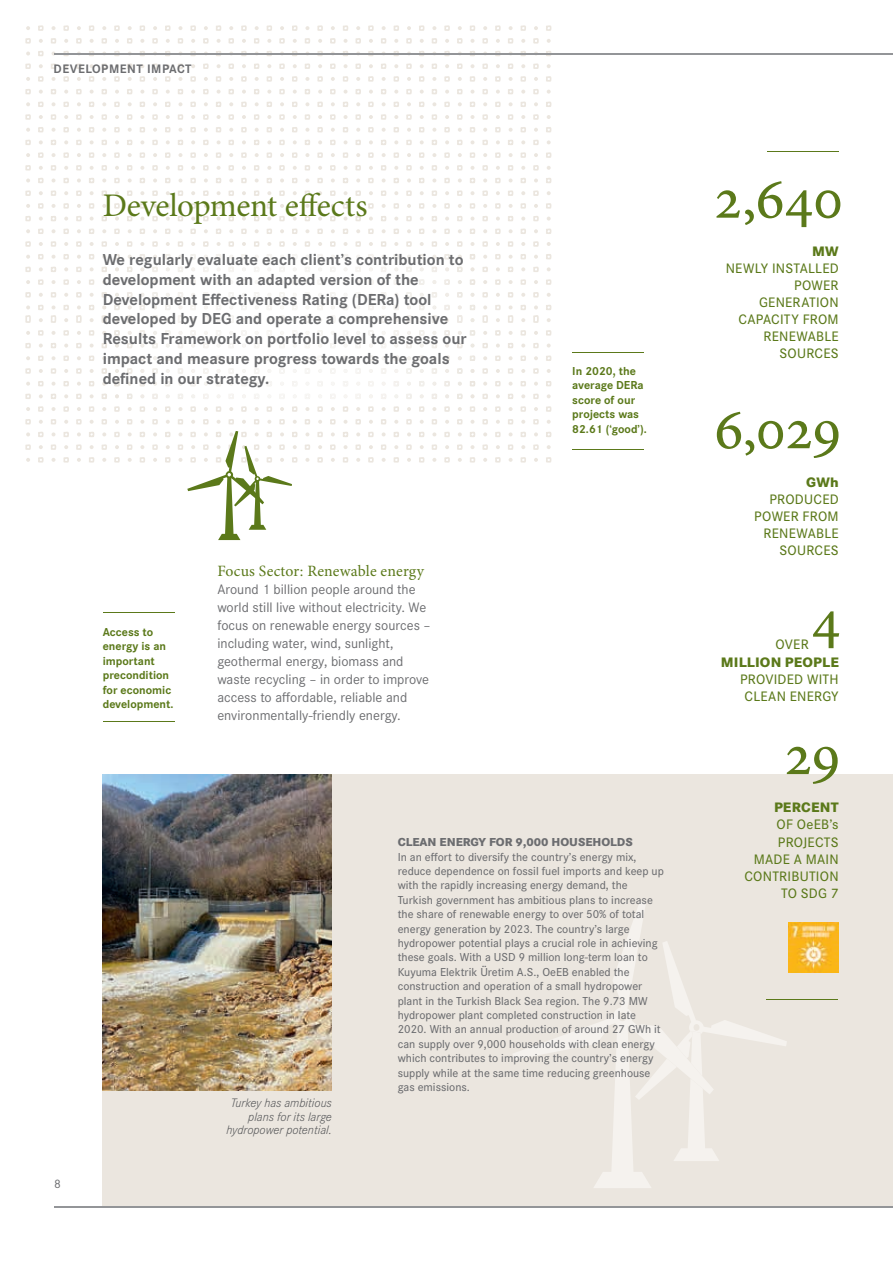
<style>
.page{position:relative;width:893px;height:1263px;background:#fff}
.page>*{position:absolute;margin:0;border:0;box-sizing:border-box;transform-origin:0 0}
.t1{font:60px "Minion Pro Capt";letter-spacing:-.03em;color:#5b791a}
.t2{font:33px "Minion Pro";letter-spacing:-.01em;color:#5b791a}
.t3{font:700 16.5px/19.8px "Corporate S";color:#6c6d70}
.t4{font:15.75px "Minion Pro";letter-spacing:.01em;color:#5b791a}
.t5{font:14.25px/18px "Corporate S";color:#6c6d70}
.t6{font:500 14.25px/17.1px "Corporate S";letter-spacing:.015em;color:#5b791a;text-align:right}
.t7{font:800 14.25px "Corporate S";letter-spacing:.015em;color:#5b791a}
.t8{font:italic 300 12.75px/13.5px "Corporate S";color:#57585a;text-align:right}
.t9{font:700 12.75px "Corporate S";letter-spacing:.04em;color:#6c6d70}
.t10{font:12.75px "Corporate S";color:#6c6d70}
.t11{font:500 12px/14.4px "Corporate S";color:#6c6d70}
.t12{font:700 12px/14.4px "Corporate S";color:#5b791a}
.t13{font:800 12px "Corporate S";color:#6c6d70}
</style>
<div class="page">
<div style="left:103px;top:774px;width:790px;height:432px;background:#ebe6df"></div>
<svg style="left:26px;top:25px;width:526px;height:6px"></svg>
<svg style="left:26px;top:152px;width:526px;height:6px"></svg>
<svg style="left:26px;top:76px;width:526px;height:6px"></svg>
<svg style="left:26px;top:229px;width:526px;height:5px"></svg>
<svg style="left:26px;top:178px;width:526px;height:5px"></svg>
<svg style="left:26px;top:102px;width:526px;height:5px"></svg>
<svg style="left:26px;top:406px;width:526px;height:6px"></svg>
<svg style="left:26px;top:51px;width:526px;height:5px"></svg>
<svg style="left:26px;top:203px;width:526px;height:6px"></svg>
<svg style="left:26px;top:127px;width:526px;height:5px"></svg>
<svg style="left:25px;top:165px;width:526px;height:6px"></svg>
<svg style="left:25px;top:89px;width:526px;height:5px"></svg>
<svg style="left:25px;top:241px;width:526px;height:6px"></svg>
<svg style="left:25px;top:38px;width:526px;height:6px"></svg>
<svg style="left:25px;top:190px;width:526px;height:6px"></svg>
<svg style="left:25px;top:114px;width:526px;height:6px"></svg>
<svg style="left:25px;top:419px;width:526px;height:5px"></svg>
<svg style="left:25px;top:63px;width:526px;height:6px"></svg>
<svg style="left:25px;top:216px;width:526px;height:5px"></svg>
<svg style="left:25px;top:140px;width:526px;height:5px"></svg>
<hr style="left:767px;top:151px;width:72px;height:1px;background:#5b791a">
<hr style="left:766px;top:999px;width:72px;height:1px;background:#5b791a">
<hr style="left:103px;top:612px;width:71px;height:1px;background:#5b791a">
<hr style="left:103px;top:721px;width:71px;height:1px;background:#5b791a">
<hr style="left:572px;top:352px;width:72px;height:1px;background:#5b791a">
<hr style="left:572px;top:449px;width:72px;height:1px;background:#5b791a">
<svg style="left:25px;top:431px;width:527px;height:109px"></svg>
<svg style="left:714px;top:1020px;width:73px;height:141px"></svg>
<svg style="left:513px;top:902px;width:201px;height:286px"></svg>
<img style="left:103px;top:774px;width:229px;height:317px">
<svg style="left:26px;top:381px;width:526px;height:5px"></svg>
<svg style="left:26px;top:254px;width:526px;height:5px"></svg>
<svg style="left:26px;top:279px;width:526px;height:6px"></svg>
<svg style="left:25px;top:394px;width:526px;height:5px"></svg>
<svg style="left:25px;top:305px;width:527px;height:56px"></svg>
<svg style="left:25px;top:267px;width:526px;height:5px"></svg>
<svg style="left:25px;top:368px;width:526px;height:6px"></svg>
<svg style="left:25px;top:292px;width:526px;height:5px"></svg>
<hr style="left:54px;top:1206px;width:839px;height:1px;background:#939598">
<hr style="left:54px;top:53px;width:839px;height:2px;background:#939598">
<img style="left:788px;top:923px;width:50px;height:50px">
<p class="t9" style="left:54px;top:59px;width:139px">DEVELOPMENT IMPACT</p>
<h2 class="t2" style="left:103px;top:183px;width:266px">Development effects</h2>
<h1 class="t1" style="left:713px;top:157px;width:132px">2,640</h1>
<p class="t3" style="left:103px;top:248px;width:365px">We regularly evaluate each client’s contribution to development with an adapted version of the Development Effectiveness Rating (DERa) tool developed by DEG and operate a comprehensive Results Framework on portfolio level to assess our impact and measure progress towards the goals defined in our strategy.</p>
<p class="t12" style="left:572px;top:363px;width:76px">In 2020, the average DERa score of our projects was<br>82.61 (‘good’).</p>
<p class="t12" style="left:103px;top:624px;width:72px">Access to energy is an important precondition for economic development.</p>
<h3 class="t4" style="left:217px;top:560px;width:208px">Focus Sector: Renewable energy</h3>
<p class="t5" style="left:217px;top:579px;width:215px">Around 1 billion people around the world still live without electricity. We focus on renewable energy sources – including water, wind, sunlight, geothermal energy, biomass and waste recycling – in order to improve access to affordable, reliable and environmentally-friendly energy.</p>
<p class="t10" style="left:54px;top:1175px;width:8px">8</p>
<p class="t8" style="left:226px;top:1096px;width:107px">Turkey has ambitious plans for its large hydropower potential.</p>
<p class="t13" style="left:398px;top:832px;width:237px">CLEAN ENERGY FOR 9,000 HOUSEHOLDS</p>
<p class="t11" style="left:398px;top:848px;width:268px">In an effort to diversify the country’s energy mix, reduce dependence on fossil fuel imports and keep up with the rapidly increasing energy demand, the Turkish government has ambitious plans to increase the share of renewable energy to over 50% of total energy generation by 2023. The country’s large hydropower potential plays a crucial role in achieving these goals. With a USD 9 million long-term loan to Kuyuma Elektrik Üretim A.S., OeEB enabled the construction and operation of a small hydropower plant in the Turkish Black Sea region. The 9.73 MW hydropower plant completed construction in late 2020. With an annual production of around 27 GWh it can supply over 9,000 households with clean energy which contributes to improving the country’s energy supply while at the same time reducing greenhouse gas emissions.</p>
<p class="t7" style="left:812px;top:240px;width:28px">MW</p>
<p class="t6" style="left:726px;top:258px;width:114px">NEWLY INSTALLED<br>POWER<br>GENERATION<br>CAPACITY FROM<br>RENEWABLE<br>SOURCES</p>
<h1 class="t1" style="left:714px;top:388px;width:129px">6,029</h1>
<p class="t7" style="left:806px;top:470px;width:34px">GWh</p>
<p class="t6" style="left:754px;top:489px;width:86px">PRODUCED<br>POWER FROM<br>RENEWABLE<br>SOURCES</p>
<h1 class="t1" style="left:811px;top:578px;width:31px">4</h1>
<p class="t6" style="left:775px;top:635px;width:35px">OVER</p>
<p class="t7" style="left:721px;top:651px;width:119px">MILLION PEOPLE</p>
<p class="t6" style="left:740px;top:670px;width:100px;text-align:center">PROVIDED WITH<br>CLEAN ENERGY</p>
<h1 class="t1" style="left:783px;top:714px;width:59px">29</h1>
<p class="t7" style="left:774px;top:796px;width:66px">PERCENT</p>
<p class="t6" style="left:744px;top:815px;width:96px">OF OeEB’s<br>PROJECTS<br>MADE A MAIN<br>CONTRIBUTION<br>TO SDG 7</p>
</div>
